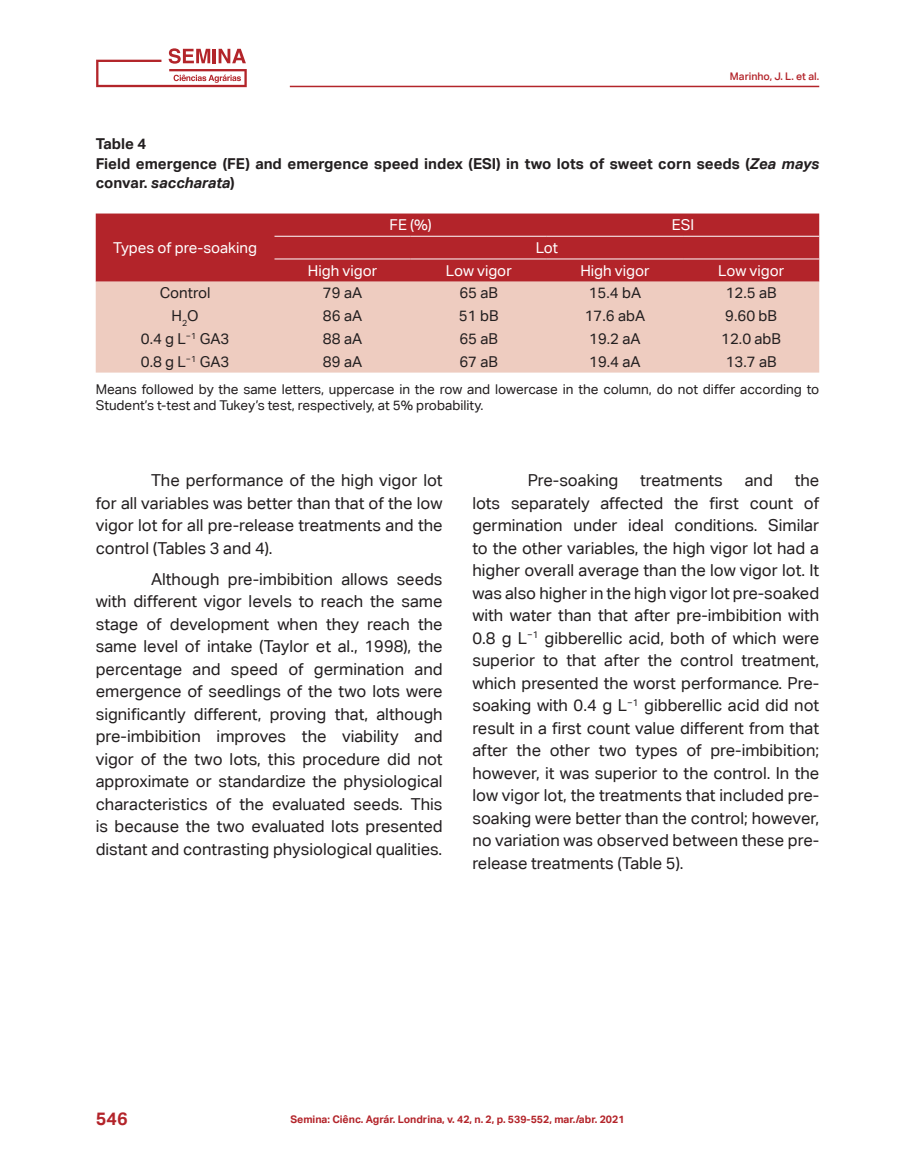
<style>
.page{position:relative;width:915px;height:1170px;background:#fff}
.page>*{position:absolute;margin:0;border:0;box-sizing:border-box;transform-origin:0 0}
.t1{font:700 18px "Aktiv Grotesk Corp";color:#b3242a}
.corpo_do_texto{font:16.5px/22.5px "Aktiv Grotesk Corp";color:#231f20;text-align:justify}
.texto_tabela{font:15px "Aktiv Grotesk Corp";color:#231f20}
.título_Tabela{font:700 15px/19.5px "Aktiv Grotesk Corp";color:#231f20}
.texto_tabela-2{font:15px "Aktiv Grotesk Corp";color:#fff}
.legenda_de_tabela{font:13.5px/16.5px "Aktiv Grotesk Corp";color:#231f20}
.t2{font:700 10.5px "Aktiv Grotesk Corp";color:#b3242a}
.t3{font:500 10.5px "Aktiv Grotesk Corp";color:#b3242a}
.s1{font-style:italic}
</style>
<div class="page">
<hr style="left:290px;top:86px;width:529px;height:1px;background:#b3252a">
<svg style="left:96px;top:48px;width:151px;height:39px"></svg>
<div style="left:100px;top:64px;width:66px;height:19px;background:#fff"></div>
<div style="left:96px;top:213px;width:723px;height:69px;background:#b3242a"></div>
<div style="left:96px;top:282px;width:723px;height:90px;background:#eeccc0"></div>
<hr style="left:274px;top:236px;width:136px;height:1px;background:#fff">
<hr style="left:410px;top:236px;width:136px;height:1px;background:#fff">
<hr style="left:546px;top:236px;width:136px;height:1px;background:#fff">
<hr style="left:682px;top:236px;width:137px;height:1px;background:#fff">
<hr style="left:274px;top:258px;width:136px;height:1px;background:#fff">
<hr style="left:410px;top:258px;width:136px;height:1px;background:#fff">
<hr style="left:546px;top:258px;width:136px;height:1px;background:#fff">
<hr style="left:682px;top:258px;width:137px;height:1px;background:#fff">
<p class="t3" style="left:729px;top:69px;width:91px">Marinho, J. L. et al.</p>
<p class="título_Tabela" style="left:96px;top:134px;width:52px">Table 4</p>
<p class="título_Tabela" style="left:96px;top:153px;width:724px">Field emergence (FE) and emergence speed index (ESI) in two lots of sweet corn seeds (<span class="s1">Zea mays </span>convar. <span class="s1">saccharata</span>)</p>
<p class="texto_tabela-2" style="left:113px;top:239px;width:145px">Types of pre-soaking</p>
<p class="texto_tabela-2" style="left:389px;top:216px;width:44px">FE (%)</p>
<p class="texto_tabela-2" style="left:671px;top:216px;width:24px">ESI</p>
<p class="texto_tabela-2" style="left:535px;top:239px;width:24px">Lot</p>
<p class="texto_tabela-2" style="left:308px;top:261px;width:71px">High vigor</p>
<p class="texto_tabela-2" style="left:445px;top:261px;width:68px">Low vigor</p>
<p class="texto_tabela-2" style="left:580px;top:261px;width:71px">High vigor</p>
<p class="texto_tabela-2" style="left:717px;top:261px;width:68px">Low vigor</p>
<p class="texto_tabela" style="left:160px;top:284px;width:52px">Control</p>
<p class="texto_tabela" style="left:323px;top:284px;width:41px">79 aA</p>
<p class="texto_tabela" style="left:459px;top:284px;width:40px">65 aB</p>
<p class="texto_tabela" style="left:588px;top:284px;width:54px">15.4 bA</p>
<p class="texto_tabela" style="left:725px;top:284px;width:52px">12.5 aB</p>
<p class="texto_tabela" style="left:171px;top:307px;width:29px">H<sub>2</sub>O</p>
<p class="texto_tabela" style="left:323px;top:307px;width:41px">86 aA</p>
<p class="texto_tabela" style="left:459px;top:307px;width:41px">51 bB</p>
<p class="texto_tabela" style="left:584px;top:307px;width:62px">17.6 abA</p>
<p class="texto_tabela" style="left:725px;top:307px;width:53px">9.60 bB</p>
<p class="texto_tabela" style="left:141px;top:330px;width:90px">0.4 g L<sup>−1</sup> GA3</p>
<p class="texto_tabela" style="left:323px;top:330px;width:41px">88 aA</p>
<p class="texto_tabela" style="left:459px;top:330px;width:40px">65 aB</p>
<p class="texto_tabela" style="left:589px;top:330px;width:53px">19.2 aA</p>
<p class="texto_tabela" style="left:721px;top:330px;width:61px">12.0 abB</p>
<p class="texto_tabela" style="left:141px;top:352px;width:90px">0.8 g L<sup>−1</sup> GA3</p>
<p class="texto_tabela" style="left:323px;top:352px;width:41px">89 aA</p>
<p class="texto_tabela" style="left:459px;top:352px;width:40px">67 aB</p>
<p class="texto_tabela" style="left:589px;top:352px;width:53px">19.4 aA</p>
<p class="texto_tabela" style="left:725px;top:352px;width:52px">13.7 aB</p>
<p class="legenda_de_tabela" style="left:96px;top:380px;width:724px">Means followed by the same letters, uppercase in the row and lowercase in the column, do not differ according to<br>Student’s t-test and Tukey’s test, respectively, at 5% probability.</p>
<p class="corpo_do_texto" style="left:96px;top:469px;width:348px;text-indent:55px">The performance of the high vigor lot for all variables was better than that of the low vigor lot for all pre-release treatments and the control (Tables 3 and 4).</p>
<p class="corpo_do_texto" style="left:96px;top:567px;width:348px;text-indent:55px">Although pre-imbibition allows seeds with different vigor levels to reach the same stage of development when they reach the same level of intake (Taylor et al., 1998), the percentage and speed of germination and emergence of seedlings of the two lots were significantly different, proving that, although pre-imbibition improves the viability and vigor of the two lots, this procedure did not approximate or standardize the physiological characteristics of the evaluated seeds. This is because the two evaluated lots presented distant and contrasting physiological qualities.</p>
<p class="corpo_do_texto" style="left:472px;top:469px;width:348px;text-indent:322px">the lots separately affected the first count of germination under ideal conditions. Similar to the other variables, the high vigor lot had a higher overall average than the low vigor lot. It was also higher in the high vigor lot pre-soaked with water than that after pre-imbibition with 0.8 g L<sup>−1</sup> gibberellic acid, both of which were superior to that after the control treatment, which presented the worst performance. Pre&shy;soaking with 0.4 g L<sup>−1</sup> gibberellic acid did not result in a first count value different from that after the other two types of pre-imbibition; however, it was superior to the control. In the low vigor lot, the treatments that included pre&shy;soaking were better than the control; however, no variation was observed between these pre&shy;release treatments (Table 5).</p>
<p class="corpo_do_texto" style="left:527px;top:469px;width:92px">Pre-soaking</p>
<p class="corpo_do_texto" style="left:640px;top:469px;width:84px">treatments</p>
<p class="corpo_do_texto" style="left:744px;top:469px;width:30px">and</p>
<p class="t1" style="left:96px;top:1107px;width:33px">546</p>
<p class="t2" style="left:290px;top:1112px;width:335px">Semina: Ciênc. Agrár. Londrina, v. 42, n. 2, p. 539-552, mar./abr. 2021</p>
</div>
